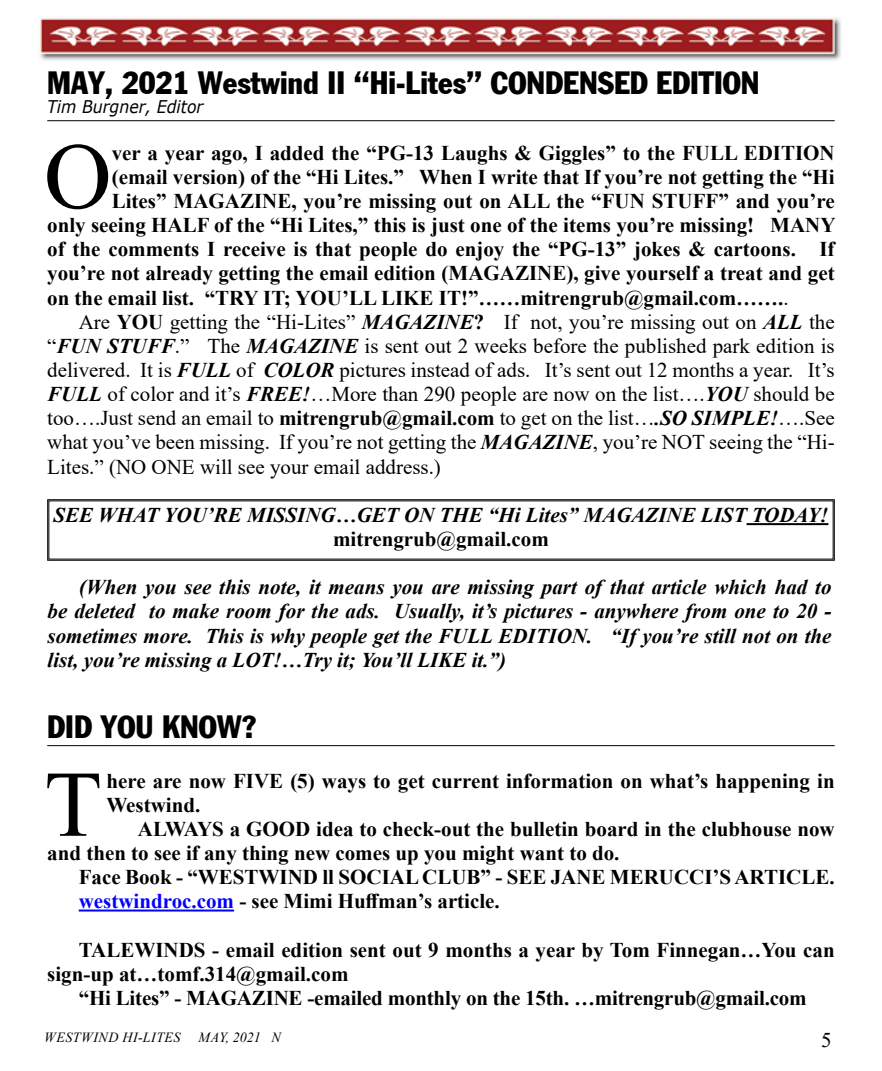
<style>
.page{position:relative;width:882px;height:1071px;background:#fff}
.page>*{position:absolute;margin:0;border:0;box-sizing:border-box;transform-origin:0 0}
.t1{font:93.98px "Times New Roman";color:#000}
.t2{font:31.5px "Franklin Gothic Condensed";color:#000}
.t3{font:700 21px/24.2px "Times New Roman";color:#000}
.t4{font:21px "Times New Roman";color:#000}
.t5{font:italic 700 21px/24.2px "Times New Roman";color:#000;text-align:justify}
.t6{font:italic 17.5px "Verdana";color:#000;scale:.9 1}
.t7{font:italic 14px "Times New Roman";letter-spacing:.035em;color:#000}
.s1{font-weight:400}
.s2{font-weight:700}
.s3{font-weight:700;font-style:italic}
.s4{color:#00f}
</style>
<div class="page">
<img style="left:40px;top:18px;width:801px;height:43px">
<svg style="left:47px;top:499px;width:788px;height:62px"></svg>
<hr style="left:47px;top:120px;width:788px;height:1px;background:#000">
<hr style="left:47px;top:745px;width:788px;height:1px;background:#000">
<hr style="left:79px;top:910px;width:155px;height:2px;background:#00f">
<h2 class="t2" style="left:47px;top:64px;width:714px">MAY, 2021 Westwind II “Hi-Lites” CONDENSED EDITION</h2>
<p class="t6" style="left:47px;top:95px;width:175px">Tim Burgner, Editor</p>
<h1 class="t1" style="left:44px;top:110px;width:69px">O</h1>
<p class="t3" style="left:112px;top:140px;width:725px">ver a year ago, I added the “PG-13 Laughs &amp; Giggles” to the FULL EDITION</p>
<p class="t3" style="left:112px;top:164px;width:725px">(email version) of the “Hi Lites.” When I write that If you’re not getting the “Hi</p>
<p class="t3" style="left:112px;top:188px;width:724px">Lites” MAGAZINE, you’re missing out on ALL the “FUN STUFF” and you’re</p>
<p class="t3" style="left:47px;top:212px;width:790px">only seeing HALF of the “Hi Lites,” this is just one of the items you’re missing! MANY</p>
<p class="t3" style="left:47px;top:236px;width:789px">of the comments I receive is that people do enjoy the “PG-13” jokes &amp; cartoons. If</p>
<p class="t3" style="left:47px;top:261px;width:789px">you’re not already getting the email edition (MAGAZINE), give yourself a treat and get</p>
<p class="t3" style="left:47px;top:285px;width:743px">on the email list. “TRY IT; YOU’LL LIKE IT!”……mitrengrub@gmail.com…….<span class="s1">.</span></p>
<p class="t4" style="left:79px;top:307px;width:758px">Are <span class="s2">YOU</span> getting the “Hi-Lites” <span class="s3">MAGAZINE</span><span class="s2">?</span> If not, you’re missing out on <span class="s3">ALL</span> the</p>
<p class="t4" style="left:47px;top:331px;width:789px">“<span class="s3">FUN STUFF</span>.” The <span class="s3">MAGAZINE</span> is sent out 2 weeks before the published park edition is</p>
<p class="t4" style="left:47px;top:355px;width:789px">delivered. It is <span class="s3">FULL</span> of <span class="s3">COLOR</span> pictures instead of ads. It’s sent out 12 months a year. It’s</p>
<p class="t4" style="left:47px;top:379px;width:789px"><span class="s3">FULL</span> of color and it’s <span class="s3">FREE!</span>…More than 290 people are now on the list….<span class="s3">YOU</span> should be</p>
<p class="t4" style="left:47px;top:403px;width:789px">too….Just send an email to <span class="s2">mitrengrub@gmail.com</span> to get on the list…<span class="s3">.SO SIMPLE!</span>….See</p>
<p class="t4" style="left:47px;top:428px;width:789px">what you’ve been missing. If you’re not getting the <span class="s3">MAGAZINE</span>, you’re NOT seeing the “Hi-</p>
<p class="t4" style="left:47px;top:452px;width:395px">Lites.” (NO ONE will see your email address.)</p>
<p class="t5" style="left:54px;top:502px;width:776px">SEE WHAT YOU’RE MISSING…GET ON THE “Hi Lites” MAGAZINE LIST TODAY!</p>
<p class="t3" style="left:333px;top:526px;width:217px">mitrengrub@gmail.com</p>
<p class="t5" style="left:48px;top:575px;width:786px;text-indent:32px">(When you see this note, it means you are missing part of that article which had to be deleted to make room for the ads. Usually, it’s pictures - anywhere from one to 20 - sometimes more. This is why people get the FULL EDITION. “If you’re still not on the list, you’re missing a LOT!…Try it; You’ll LIKE it.”)</p>
<h2 class="t2" style="left:47px;top:708px;width:210px">DID YOU KNOW?</h2>
<h1 class="t1" style="left:44px;top:738px;width:59px">T</h1>
<p class="t3" style="left:106px;top:768px;width:730px">here are now FIVE (5) ways to get current information on what’s happening in<br>Westwind.</p>
<p class="t3" style="left:47px;top:816px;width:789px;text-indent:91px">ALWAYS a GOOD idea to check-out the bulletin board in the clubhouse now and then to see if any thing new comes up you might want to do.</p>
<p class="t3" style="left:79px;top:864px;width:757px">Face Book - “WESTWIND ll SOCIAL CLUB” - SEE JANE MERUCCI’S ARTICLE. <span class="s4">westwindroc.com</span> - see Mimi Huffman’s article.</p>
<p class="t3" style="left:47px;top:937px;width:789px;text-indent:32px">TALEWINDS - email edition sent out 9 months a year by Tom Finnegan…You can sign-up at…tomf.314@gmail.com</p>
<p class="t3" style="left:79px;top:985px;width:729px">“Hi Lites” - MAGAZINE -emailed monthly on the 15th. …mitrengrub@gmail.com</p>
<p class="t7" style="left:44px;top:1027px;width:138px">WESTWIND HI-LITES</p>
<p class="t7" style="left:199px;top:1027px;width:84px">MAY, 2021 N</p>
<p class="t4" style="left:821px;top:1025px;width:12px">5</p>
</div>
